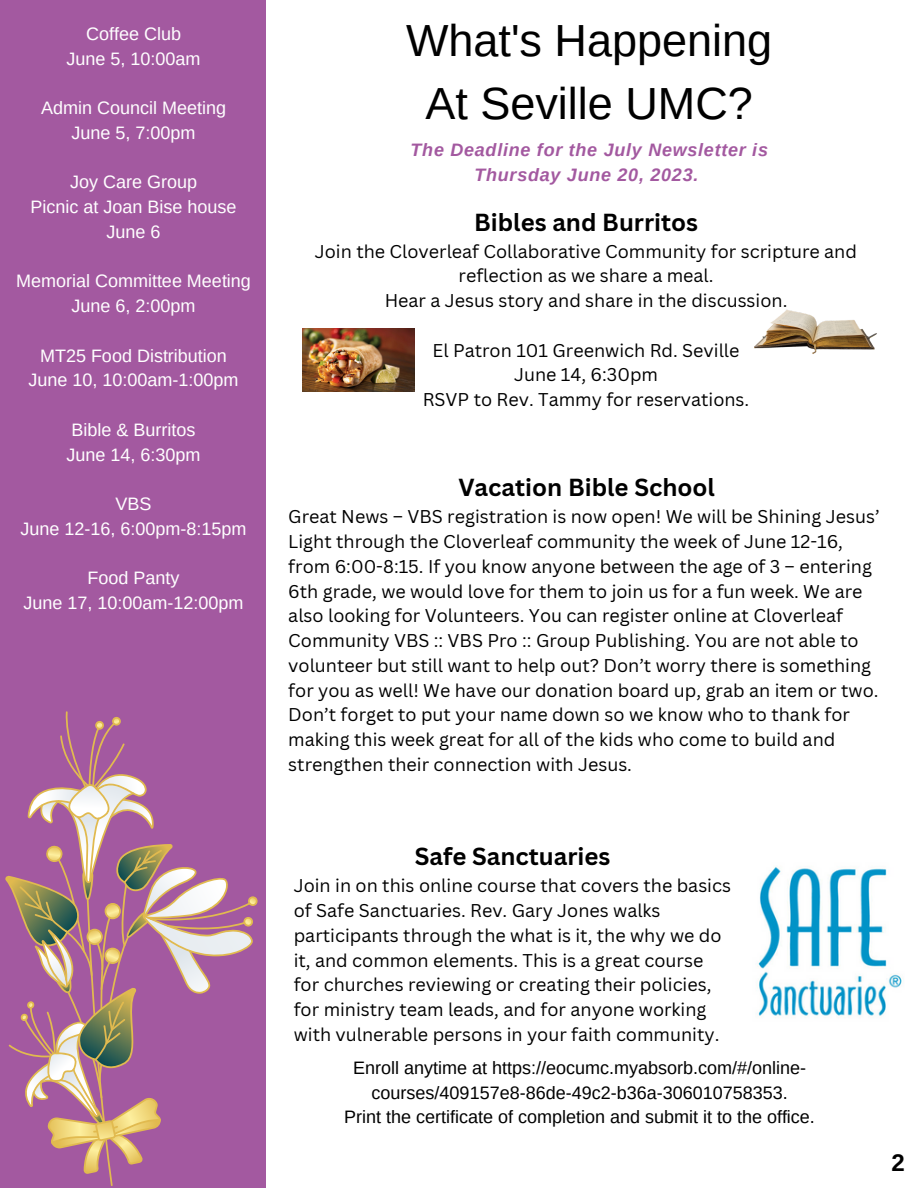
<style>
.page{position:relative;width:918px;height:1188px;background:#fff}
.page>*{position:absolute;margin:0;border:0;box-sizing:border-box;transform-origin:0 0}
.t1{font:45px "Arimo";color:#000}
.t2{font:700 27px "Arimo";color:#fff}
.t3{font:700 24px "Canva Sans";color:#000}
.t4{font:700 24px "Arimo";color:#000}
.t5{font:18px/24.8px "Canva Sans";color:#000}
.t6{font:18px "Arimo";color:#fff}
.t7{font:18px/24.8px "Arimo";color:#000;text-align:center}
.t8{font:italic 700 18px "Arimo";letter-spacing:.04em;color:#a359a0}
</style>
<div class="page">
<div style="left:0;top:0;width:266px;height:1188px;background:#a359a0"></div>
<img style="left:303px;top:329px;width:111px;height:63px">
<img style="left:755px;top:309px;width:122px;height:45px">
<svg style="left:5px;top:711px;width:253px;height:475px"></svg>
<img style="left:757px;top:867px;width:147px;height:149px">
<p class="t2" style="left:30px;top:22px;width:207px">Important Dates</p>
<p class="t1" style="left:406px;top:16px;width:368px">What's Happening</p>
<p class="t1" style="left:426px;top:79px;width:329px">At Seville UMC?</p>
<p class="t6" style="left:86px;top:24px;width:96px">Coffee Club</p>
<p class="t6" style="left:67px;top:48px;width:136px">June 5, 10:00am</p>
<p class="t6" style="left:41px;top:98px;width:186px">Admin Council Meeting</p>
<p class="t6" style="left:72px;top:123px;width:126px">June 5, 7:00pm</p>
<p class="t6" style="left:70px;top:172px;width:128px">Joy Care Group</p>
<p class="t6" style="left:31px;top:197px;width:207px">Picnic at Joan Bise house</p>
<p class="t6" style="left:107px;top:222px;width:56px">June 6</p>
<p class="t6" style="left:16px;top:271px;width:236px">Memorial Committee Meeting</p>
<p class="t6" style="left:72px;top:296px;width:126px">June 6, 2:00pm</p>
<p class="t6" style="left:40px;top:345px;width:188px">MT25 Food Distribution</p>
<p class="t6" style="left:29px;top:370px;width:212px">June 10, 10:00am-1:00pm</p>
<p class="t6" style="left:72px;top:420px;width:125px">Bible &amp; Burritos</p>
<p class="t6" style="left:67px;top:444px;width:136px">June 14, 6:30pm</p>
<p class="t6" style="left:116px;top:494px;width:37px">VBS</p>
<p class="t6" style="left:21px;top:519px;width:228px">June 12-16, 6:00pm-8:15pm</p>
<p class="t6" style="left:88px;top:568px;width:93px">Food Panty</p>
<p class="t6" style="left:24px;top:593px;width:222px">June 17, 10:00am-12:00pm</p>
<p class="t8" style="left:411px;top:140px;width:359px">The Deadline for the July Newsletter is</p>
<p class="t8" style="left:474px;top:165px;width:225px">Thursday June 20, 2023.</p>
<p class="t3" style="left:474px;top:205px;width:226px">Bibles and Burritos</p>
<p class="t5" style="left:315px;top:238px;width:544px;text-align:center">Join the Cloverleaf Collaborative Community for scripture and reflection as we share a meal.</p>
<p class="t5" style="left:385px;top:288px;width:404px">Hear a Jesus story and share in the discussion.</p>
<p class="t5" style="left:433px;top:337px;width:309px">El Patron 101 Greenwich Rd. Seville</p>
<p class="t5" style="left:514px;top:362px;width:145px">June 14, 6:30pm</p>
<p class="t5" style="left:423px;top:387px;width:328px">RSVP to Rev. Tammy for reservations.</p>
<p class="t3" style="left:458px;top:471px;width:258px">Vacation Bible School</p>
<p class="t5" style="left:288px;top:504px;width:593px">Great News – VBS registration is now open! We will be Shining Jesus’ Light through the Cloverleaf community the week of June 12-16, from 6:00-8:15. If you know anyone between the age of 3 – entering 6th grade, we would love for them to join us for a fun week. We are also looking for Volunteers. You can register online at Cloverleaf Community VBS :: VBS Pro :: Group Publishing. You are not able to volunteer but still want to help out? Don’t worry there is something for you as well! We have our donation board up, grab an item or two.<br>Don’t forget to put your name down so we know who to thank for making this week great for all of the kids who come to build and strengthen their connection with Jesus.</p>
<p class="t3" style="left:415px;top:840px;width:197px">Safe Sanctuaries</p>
<p class="t5" style="left:294px;top:873px;width:439px">Join in on this online course that covers the basics of Safe Sanctuaries. Rev. Gary Jones walks participants through the what is it, the why we do it, and common elements. This is a great course for churches reviewing or creating their policies, for ministry team leads, and for anyone working with vulnerable persons in your faith community.</p>
<p class="t7" style="left:353px;top:1055px;width:454px">Enroll anytime at https://eocumc.myabsorb.com/#/online&shy;courses/409157e8-86de-49c2-b36a-306010758353.</p>
<p class="t7" style="left:344px;top:1105px;width:472px">Print the certificate of completion and submit it to the office.</p>
<p class="t4" style="left:891px;top:1149px;width:15px">2</p>
</div>
